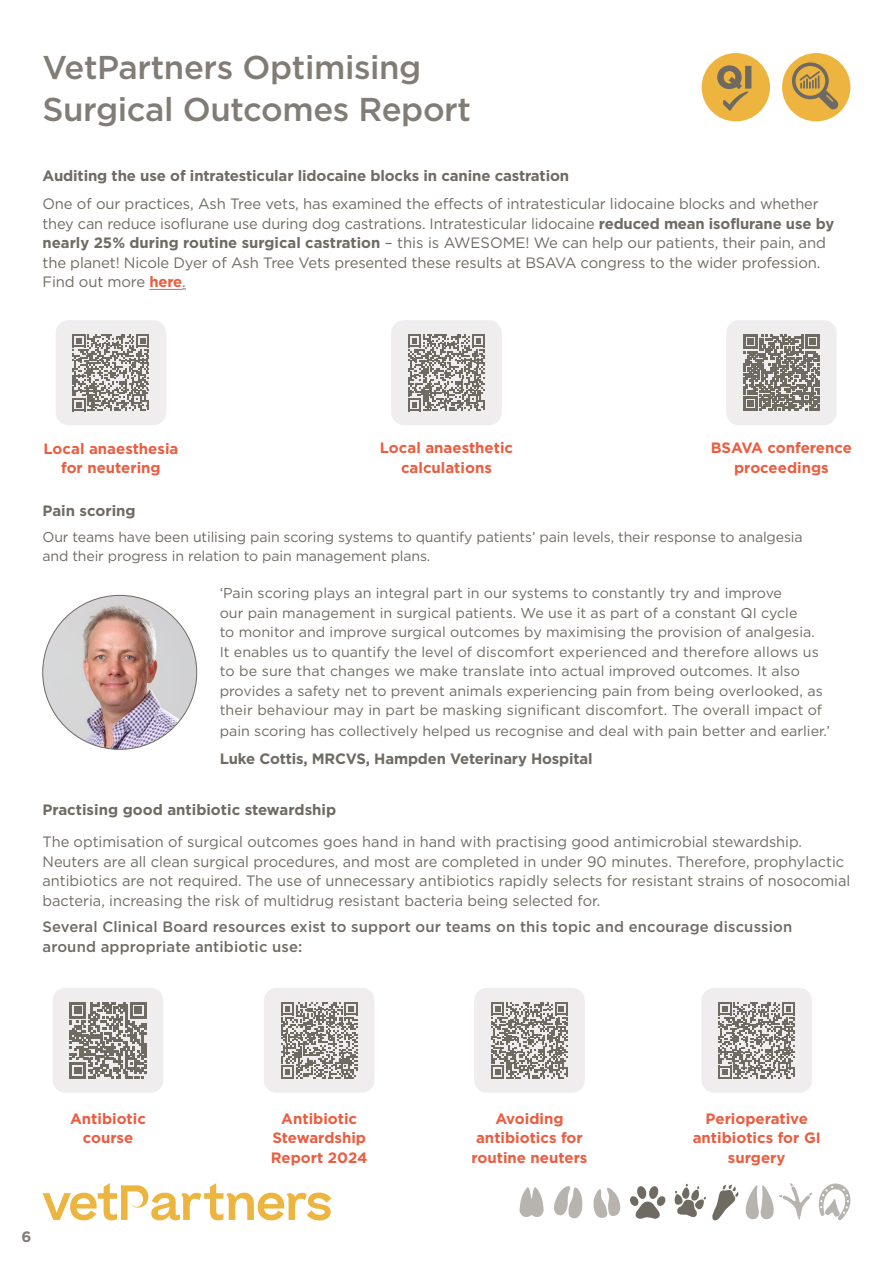
<style>
.page{position:relative;width:893px;height:1263px;background:#fff}
.page>*{position:absolute;margin:0;border:0;box-sizing:border-box;transform-origin:0 0}
.t1{font:500 33px/42px "Gotham";letter-spacing:-.01em;color:#817c75}
.t2{font:15px/19.5px "Gotham";letter-spacing:-.01em;color:#6f6a62}
.t3{font:700 15px/19.5px "Gotham";color:#eb5d41;text-align:center}
.t4{font:700 15px "Gotham";letter-spacing:-.01em;color:#6f6a62}
.t5{font:500 15px/19.5px "Gotham";letter-spacing:.01em;color:#6f6a62}
.t6{font:700 15px "Gotham";color:#817c75}
.t7{font:14.25px/19.5px "Gotham";color:#6f6a62}
.s1{font-weight:700}
.s2{font-weight:700;color:#eb5d41}
</style>
<div class="page">
<div style="left:702px;top:53px;width:68px;height:68px;background:#edb540;border-radius:50%"></div>
<svg style="left:717px;top:65px;width:34px;height:46px"></svg>
<svg style="left:43px;top:1183px;width:288px;height:37px"></svg>
<svg style="left:818px;top:1183px;width:33px;height:37px"></svg>
<svg style="left:593px;top:1187px;width:28px;height:31px"></svg>
<svg style="left:675px;top:1183px;width:137px;height:38px"></svg>
<svg style="left:519px;top:1187px;width:25px;height:30px"></svg>
<svg style="left:630px;top:1186px;width:36px;height:33px"></svg>
<svg style="left:554px;top:1186px;width:28px;height:32px"></svg>
<div style="left:782px;top:53px;width:68px;height:68px;background:#edb540;border-radius:50%"></div>
<svg style="left:790px;top:61px;width:50px;height:50px"></svg>
<hr style="left:149px;top:289px;width:33px;height:1px;background:#eb5d41">
<img style="left:43px;top:595px;width:154px;height:154px;border-radius:77px">
<div style="left:56px;top:320px;width:110px;height:105px;background:#efeded;border-radius:13px"></div>
<div style="left:726px;top:320px;width:111px;height:105px;background:#efeded;border-radius:13px"></div>
<svg style="left:743px;top:334px;width:77px;height:77px"></svg>
<div style="left:391px;top:320px;width:111px;height:105px;background:#efeded;border-radius:13px"></div>
<svg style="left:408px;top:334px;width:77px;height:77px"></svg>
<svg style="left:72px;top:334px;width:77px;height:77px"></svg>
<div style="left:53px;top:988px;width:110px;height:105px;background:#efeded;border-radius:13px"></div>
<div style="left:264px;top:988px;width:110px;height:105px;background:#efeded;border-radius:13px"></div>
<div style="left:474px;top:988px;width:111px;height:105px;background:#efeded;border-radius:13px"></div>
<div style="left:701px;top:988px;width:111px;height:105px;background:#efeded;border-radius:13px"></div>
<svg style="left:70px;top:1002px;width:76px;height:76px"></svg>
<svg style="left:281px;top:1002px;width:76px;height:76px"></svg>
<svg style="left:491px;top:1002px;width:77px;height:76px"></svg>
<svg style="left:718px;top:1002px;width:77px;height:77px"></svg>
<h1 class="t1" style="left:43px;top:46px;width:430px">VetPartners Optimising<br>Surgical Outcomes Report</h1>
<p class="t4" style="left:43px;top:167px;width:528px">Auditing the use of intratesticular lidocaine blocks in canine castration</p>
<p class="t2" style="left:43px;top:194px;width:793px">One of our practices, Ash Tree vets, has examined the effects of intratesticular lidocaine blocks and whether they can reduce isoflurane use during dog castrations. Intratesticular lidocaine <span class="s1">reduced mean isoflurane use by nearly 25% during routine surgical castration</span> – this is AWESOME! We can help our patients, their pain, and the planet! Nicole Dyer of Ash Tree Vets presented these results at BSAVA congress to the wider profession.<br>Find out more <span class="s2">here</span>.</p>
<p class="t3" style="left:43px;top:438px;width:136px">Local anaesthesia for neutering</p>
<p class="t3" style="left:711px;top:438px;width:143px">BSAVA conference proceedings</p>
<p class="t3" style="left:380px;top:438px;width:135px">Local anaesthetic calculations</p>
<p class="t4" style="left:43px;top:502px;width:95px">Pain scoring</p>
<p class="t7" style="left:43px;top:527px;width:762px">Our teams have been utilising pain scoring systems to quantify patients’ pain levels, their response to analgesia and their progress in relation to pain management plans.</p>
<p class="t7" style="left:220px;top:583px;width:605px">‘Pain scoring plays an integral part in our systems to constantly try and improve<br>our pain management in surgical patients. We use it as part of a constant QI cycle<br>to monitor and improve surgical outcomes by maximising the provision of analgesia.<br>It enables us to quantify the level of discomfort experienced and therefore allows us to be sure that changes we make translate into actual improved outcomes. It also provides a safety net to prevent animals experiencing pain from being overlooked, as their behaviour may in part be masking significant discomfort. The overall impact of</p>
<p class="t7" style="left:220px;top:721px;width:612px">pain scoring has collectively helped us recognise and deal with pain better and earlier.’</p>
<p class="t4" style="left:220px;top:750px;width:374px">Luke Cottis, MRCVS, Hampden Veterinary Hospital</p>
<p class="t4" style="left:43px;top:801px;width:295px">Practising good antibiotic stewardship</p>
<p class="t2" style="left:43px;top:832px;width:809px">The optimisation of surgical outcomes goes hand in hand with practising good antimicrobial stewardship.<br>Neuters are all clean surgical procedures, and most are completed in under 90 minutes. Therefore, prophylactic antibiotics are not required. The use of unnecessary antibiotics rapidly selects for resistant strains of nosocomial bacteria, increasing the risk of multidrug resistant bacteria being selected for.</p>
<p class="t5" style="left:43px;top:917px;width:751px">Several Clinical Board resources exist to support our teams on this topic and encourage discussion around appropriate antibiotic use:</p>
<p class="t6" style="left:22px;top:1228px;width:11px">6</p>
<p class="t3" style="left:70px;top:1108px;width:77px">Antibiotic course</p>
<p class="t3" style="left:271px;top:1108px;width:98px">Antibiotic<br>Stewardship<br>Report 2024</p>
<p class="t3" style="left:471px;top:1108px;width:118px">Avoiding antibiotics for routine neuters</p>
<p class="t3" style="left:693px;top:1108px;width:130px">Perioperative antibiotics for GI surgery</p>
</div>
